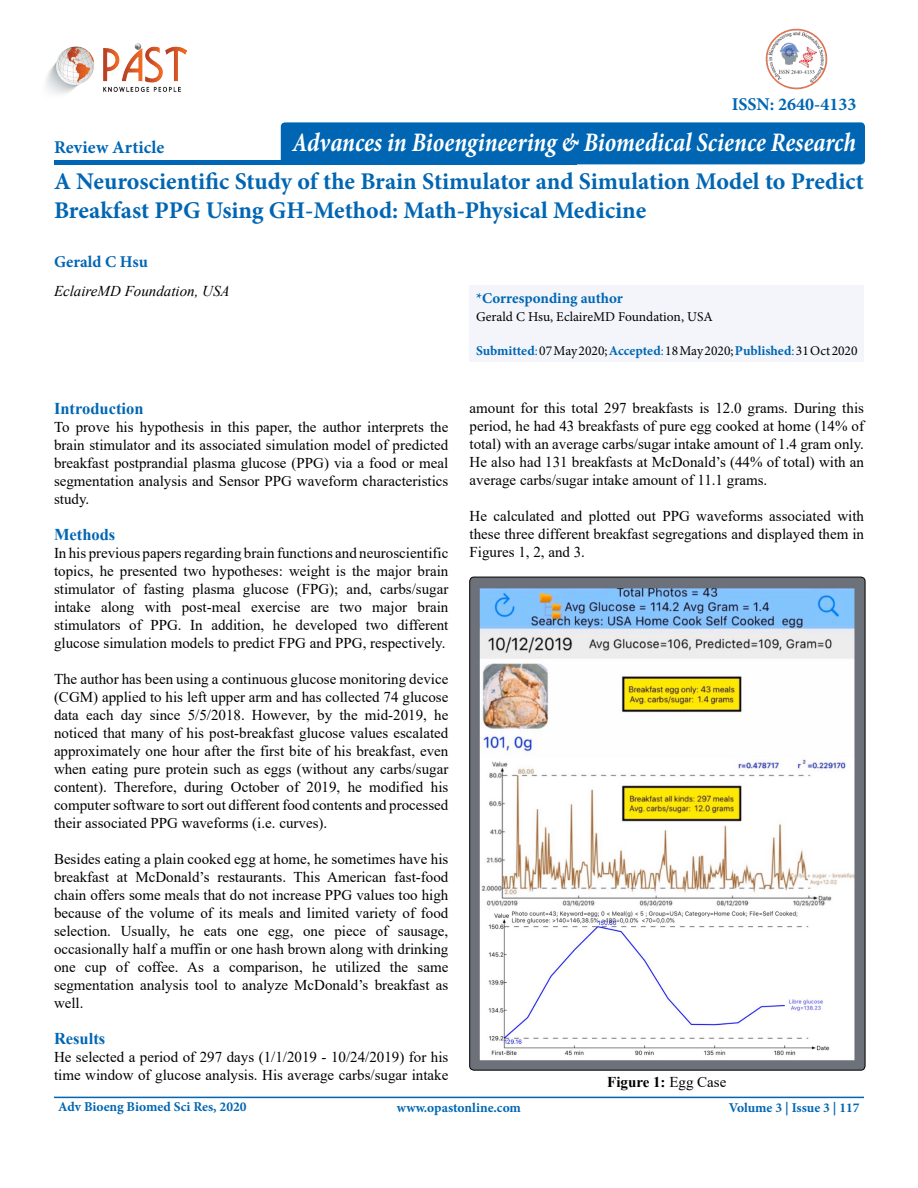
<style>
.page{position:relative;width:918px;height:1188px;background:#fff}
.page>*{position:absolute;margin:0;border:0;box-sizing:border-box;transform-origin:0 0}
.t1{font:italic 700 condensed 27px "Minion Pro";letter-spacing:-.005em;color:#fff;scale:.92 1}
.t2{font:700 24px/28.8px "Minion Pro";color:#0066b3}
.t3{font:700 18px "Minion Pro";color:#0066b3}
.t4{font:700 16.5px "Times New Roman";color:#0066b3}
.t5{font:700 16.5px "Minion Pro";letter-spacing:.005em;color:#0066b3}
.t6{font:15px/18px "Times New Roman";color:#000;text-align:justify}
.t7{font:italic 15px "Times New Roman";color:#000}
.t8{font:700 15px "Minion Pro";color:#0066b3}
.t9{font:700 15px "Times New Roman";color:#000}
.t10{font:13.5px "Minion Pro";color:#000}
.t11{font:700 13.5px "Minion Pro";color:#0066b3}
.s1{font-weight:700;color:#0066b3}
.s2{color:#0066b3}
.s3{font-weight:400}
</style>
<div class="page">
<hr style="left:54px;top:1097px;width:810px;height:1px;background:#0066b3">
<img style="left:470px;top:577px;width:395px;height:493px">
<svg style="left:54px;top:160px;width:229px;height:4px"></svg>
<div style="left:470px;top:285px;width:394px;height:77px;background:#f4f5fb"></div>
<div style="left:281px;top:122px;width:584px;height:42px;background:#0066b3;border-radius:4px"></div>
<img style="left:765px;top:28px;width:63px;height:62px">
<img style="left:46px;top:44px;width:140px;height:50px">
<p class="t3" style="left:54px;top:135px;width:112px">Review Article</p>
<p class="t3" style="left:732px;top:92px;width:126px">ISSN: 2640-4133</p>
<h1 class="t1" style="left:292px;top:124px;width:614px">Advances in Bioengineering &amp; Biomedical Science Research</h1>
<h2 class="t2" style="left:54px;top:167px;width:812px">A Neuroscientific Study of the Brain Stimulator and Simulation Model to Predict<br>Breakfast PPG Using GH-Method: Math-Physical Medicine</h2>
<p class="t5" style="left:54px;top:250px;width:95px">Gerald C Hsu</p>
<p class="t7" style="left:54px;top:281px;width:177px">EclaireMD Foundation, USA</p>
<p class="t4" style="left:54px;top:397px;width:91px">Introduction</p>
<p class="t6" style="left:54px;top:417px;width:396px">To prove his hypothesis in this paper, the author interprets the brain stimulator and its associated simulation model of predicted breakfast postprandial plasma glucose (PPG) via a food or meal segmentation analysis and Sensor PPG waveform characteristics study.</p>
<p class="t4" style="left:54px;top:523px;width:63px">Methods</p>
<p class="t6" style="left:54px;top:543px;width:396px">In his previous papers regarding brain functions and neuroscientific topics, he presented two hypotheses: weight is the major brain stimulator of fasting plasma glucose (FPG); and, carbs/sugar intake along with post-meal exercise are two major brain stimulators of PPG. In addition, he developed two different glucose simulation models to predict FPG and PPG, respectively.</p>
<p class="t6" style="left:54px;top:669px;width:396px">The author has been using a continuous glucose monitoring device (CGM) applied to his left upper arm and has collected 74 glucose data each day since 5/5/2018. However, by the mid-2019, he noticed that many of his post-breakfast glucose values escalated approximately one hour after the first bite of his breakfast, even when eating pure protein such as eggs (without any carbs/sugar content). Therefore, during October of 2019, he modified his computer software to sort out different food contents and processed their associated PPG waveforms (i.e. curves).</p>
<p class="t6" style="left:54px;top:849px;width:396px">Besides eating a plain cooked egg at home, he sometimes have his breakfast at McDonald’s restaurants. This American fast-food chain offers some meals that do not increase PPG values too high because of the volume of its meals and limited variety of food selection. Usually, he eats one egg, one piece of sausage, occasionally half a muffin or one hash brown along with drinking one cup of coffee. As a comparison, he utilized the same segmentation analysis tool to analyze McDonald’s breakfast as well.</p>
<p class="t4" style="left:54px;top:1027px;width:53px">Results</p>
<p class="t6" style="left:54px;top:1047px;width:396px">He selected a period of 297 days (1/1/2019 - 10/24/2019) for his time window of glucose analysis. His average carbs/sugar intake</p>
<p class="t8" style="left:476px;top:287px;width:148px">*Corresponding author</p>
<p class="t10" style="left:476px;top:307px;width:238px">Gerald C Hsu, EclaireMD Foundation, USA</p>
<p class="t10" style="left:476px;top:342px;width:383px"><span class="s1">Submitted</span><span class="s2">:</span>07 May 2020; <span class="s1">Accepted</span><span class="s2">:</span>18 May 2020; <span class="s1">Published</span><span class="s2">:</span>31 Oct 2020</p>
<p class="t6" style="left:470px;top:399px;width:396px">amount for this total 297 breakfasts is 12.0 grams. During this period, he had 43 breakfasts of pure egg cooked at home (14% of total) with an average carbs/sugar intake amount of 1.4 gram only.<br>He also had 131 breakfasts at McDonald’s (44% of total) with an average carbs/sugar intake amount of 11.1 grams.</p>
<p class="t6" style="left:470px;top:507px;width:396px">He calculated and plotted out PPG waveforms associated with these three different breakfast segregations and displayed them in Figures 1, 2, and 3.</p>
<p class="t9" style="left:607px;top:1071px;width:121px">Figure 1: <span class="s3">Egg Case</span></p>
<p class="t11" style="left:58px;top:1098px;width:190px">Adv Bioeng Biomed Sci Res, 2020</p>
<p class="t11" style="left:397px;top:1098px;width:126px">www.opastonline.com</p>
<p class="t11" style="left:729px;top:1098px;width:133px">Volume 3 | Issue 3 | 117</p>
</div>
